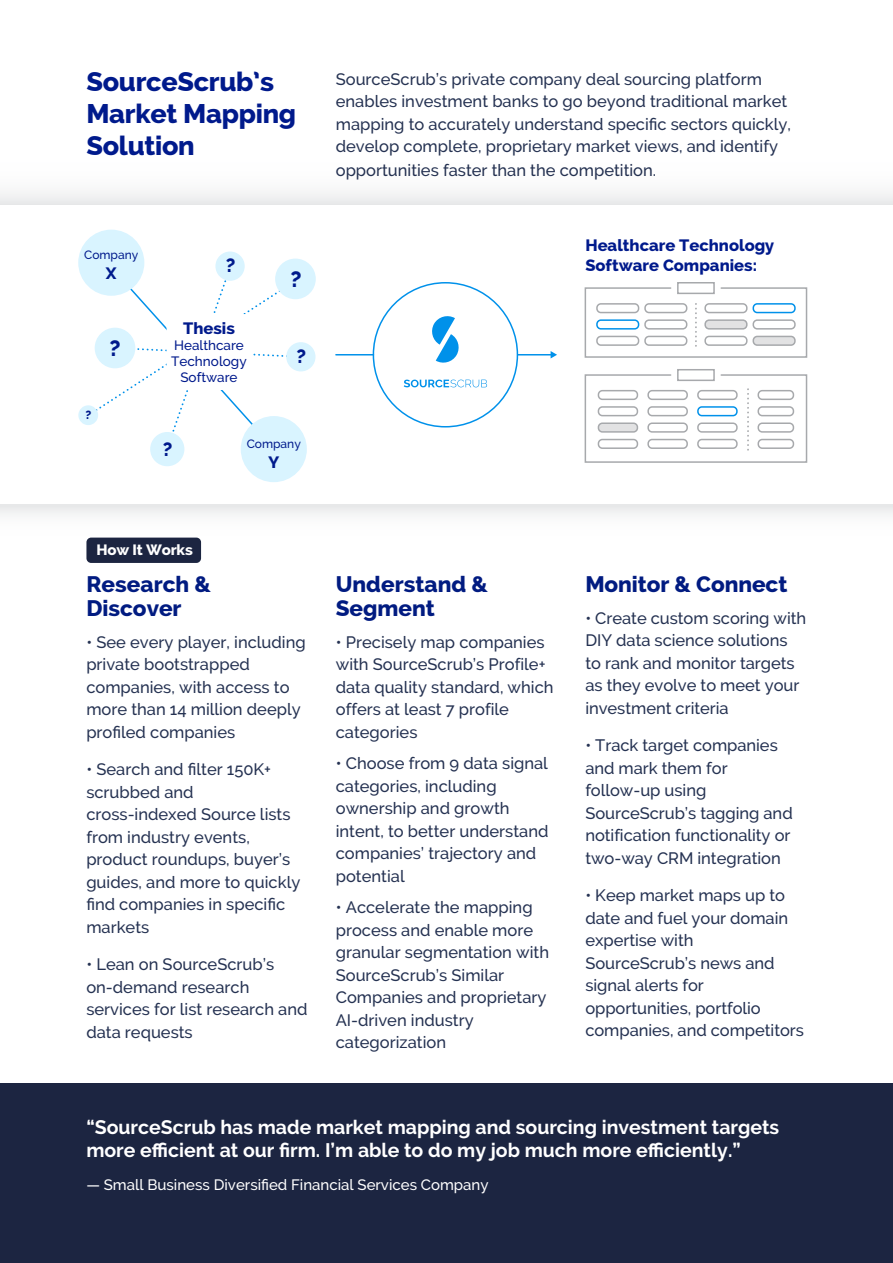
<style>
.page{position:relative;width:893px;height:1263px;background:#fff}
.page>*{position:absolute;margin:0;border:0;box-sizing:border-box;transform-origin:0 0}
.t1{font:800 27px/32.4px "Raleway";letter-spacing:-.01em;color:#001a8c}
.t2{font:800 22.5px/24px "Raleway";color:#011b81}
.t3{font:800 22.5px "Raleway";color:#001a8c}
.t4{font:700 19.5px/23.4px "Raleway";color:#fff}
.t5{font:800 19.5px "Raleway";color:#001a8c}
.t6{font:500 16.5px/22.5px "Raleway";color:#253252}
.t7{font:800 16.5px/19.8px "Raleway";color:#001a8c}
.t8{font:500 15px "Raleway";color:#fff}
.t9{font:800 15px "Raleway";letter-spacing:-.01em;color:#fff}
.t10{font:500 13.5px/16.2px "Raleway";color:#001a8c;text-align:center}
.t11{font:500 12px "Raleway";color:#001a8c}
.t12{font:800 12px "Raleway";color:#001a8c}
</style>
<div class="page">
<div style="left:0;top:1083px;width:893px;height:180px;background:#1c2541"></div>
<div style="left:0;top:505px;width:893px;height:80px;background:linear-gradient(to bottom,#f5f5f6,#fff)"></div>
<div style="left:0;top:125px;width:893px;height:80px;background:linear-gradient(to bottom,#fff,#f2f3f3)"></div>
<svg style="left:91px;top:264px;width:212px;height:187px"></svg>
<div style="left:215px;top:251px;width:30px;height:30px;background:#d9f4ff;border-radius:50%"></div>
<div style="left:78px;top:230px;width:66px;height:66px;background:#d9f4ff;border-radius:50%"></div>
<div style="left:241px;top:416px;width:66px;height:66px;background:#d9f4ff;border-radius:50%"></div>
<div style="left:286px;top:342px;width:29px;height:29px;background:#d9f4ff;border-radius:50%"></div>
<div style="left:275px;top:259px;width:41px;height:40px;background:#d9f4ff;border-radius:50%"></div>
<div style="left:95px;top:328px;width:40px;height:40px;background:#d9f4ff;border-radius:50%"></div>
<div style="left:78px;top:405px;width:20px;height:20px;background:#d9f4ff;border-radius:50%"></div>
<div style="left:150px;top:432px;width:34px;height:34px;background:#d9f4ff;border-radius:50%"></div>
<svg style="left:404px;top:380px;width:83px;height:7px"></svg>
<svg style="left:432px;top:316px;width:27px;height:47px"></svg>
<div style="left:167px;top:314px;width:85px;height:76px;background:#fff;border-radius:4px"></div>
<hr style="left:336px;top:354px;width:37px;height:1px;background:#0091ea">
<hr style="left:517px;top:354px;width:35px;height:1px;background:#0091ea">
<svg style="left:551px;top:351px;width:6px;height:7px"></svg>
<div style="left:677px;top:282px;width:38px;height:12px;border:2px solid #a7a9ac"></div>
<div style="left:677px;top:369px;width:38px;height:12px;border:2px solid #a7a9ac"></div>
<svg style="left:584px;top:373px;width:224px;height:90px"></svg>
<svg style="left:584px;top:287px;width:224px;height:71px"></svg>
<div style="left:86px;top:538px;width:115px;height:25px;background:#1c2541;border-radius:5px"></div>
<h1 class="t1" style="left:86px;top:65px;width:211px">SourceScrub’s<br>Market Mapping<br>Solution</h1>
<p class="t11" style="left:84px;top:248px;width:56px">Company</p>
<p class="t7" style="left:106px;top:264px;width:12px">X</p>
<h2 class="t3" style="left:109px;top:335px;width:13px">?</h2>
<p class="t12" style="left:86px;top:408px;width:7px">?</p>
<p class="t5" style="left:226px;top:254px;width:11px">?</p>
<p class="t7" style="left:183px;top:318px;width:53px">Thesis</p>
<p class="t10" style="left:171px;top:337px;width:77px">Healthcare<br>Technology<br>Software</p>
<h2 class="t3" style="left:290px;top:266px;width:13px">?</h2>
<p class="t5" style="left:296px;top:345px;width:11px">?</p>
<p class="t5" style="left:163px;top:438px;width:11px">?</p>
<p class="t11" style="left:247px;top:437px;width:56px">Company</p>
<p class="t7" style="left:268px;top:452px;width:12px">Y</p>
<p class="t6" style="left:336px;top:67px;width:457px">SourceScrub’s private company deal sourcing platform enables investment banks to go beyond traditional market mapping to accurately understand specific sectors quickly, develop complete, proprietary market views, and identify</p>
<p class="t6" style="left:336px;top:159px;width:322px">opportunities faster than the competition.</p>
<p class="t7" style="left:585px;top:235px;width:190px">Healthcare Technology<br>Software Companies:</p>
<p class="t9" style="left:96px;top:541px;width:98px">How It Works</p>
<h2 class="t2" style="left:86px;top:572px;width:126px">Research &amp;<br>Discover</h2>
<p class="t6" style="left:86px;top:630px;width:221px">• See every player, including private bootstrapped companies, with access to more than 14 million deeply profiled companies</p>
<p class="t6" style="left:86px;top:758px;width:216px">• Search and filter 150K+ scrubbed and cross-indexed Source lists from industry events, product roundups, buyer’s guides, and more to quickly find companies in specific markets</p>
<p class="t6" style="left:86px;top:953px;width:223px">• Lean on SourceScrub’s on-demand research services for list research and data requests</p>
<h2 class="t2" style="left:336px;top:572px;width:154px">Understand &amp;<br>Segment</h2>
<p class="t6" style="left:336px;top:630px;width:219px">• Precisely map companies with SourceScrub’s Profile+ data quality standard, which offers at least 7 profile categories</p>
<p class="t6" style="left:336px;top:752px;width:214px">• Choose from 9 data signal categories, including ownership and growth intent, to better understand companies’ trajectory and potential</p>
<p class="t6" style="left:336px;top:896px;width:215px">• Accelerate the mapping process and enable more granular segmentation with<br>SourceScrub’s Similar<br>Companies and proprietary<br>AI-driven industry categorization</p>
<h2 class="t2" style="left:585px;top:572px;width:204px">Monitor &amp; Connect</h2>
<p class="t6" style="left:585px;top:606px;width:222px">• Create custom scoring with<br>DIY data science solutions to rank and monitor targets as they evolve to meet your investment criteria</p>
<p class="t6" style="left:585px;top:734px;width:209px">• Track target companies and mark them for follow-up using<br>SourceScrub’s tagging and notification functionality or two-way CRM integration</p>
<p class="t6" style="left:585px;top:884px;width:220px">• Keep market maps up to date and fuel your domain expertise with<br>SourceScrub’s news and signal alerts for opportunities, portfolio companies, and competitors</p>
<p class="t4" style="left:86px;top:1115px;width:694px">“SourceScrub has made market mapping and sourcing investment targets more efficient at our firm. I’m able to do my job much more efficiently.”</p>
<p class="t8" style="left:86px;top:1176px;width:404px">— Small Business Diversified Financial Services Company</p>
</div>
